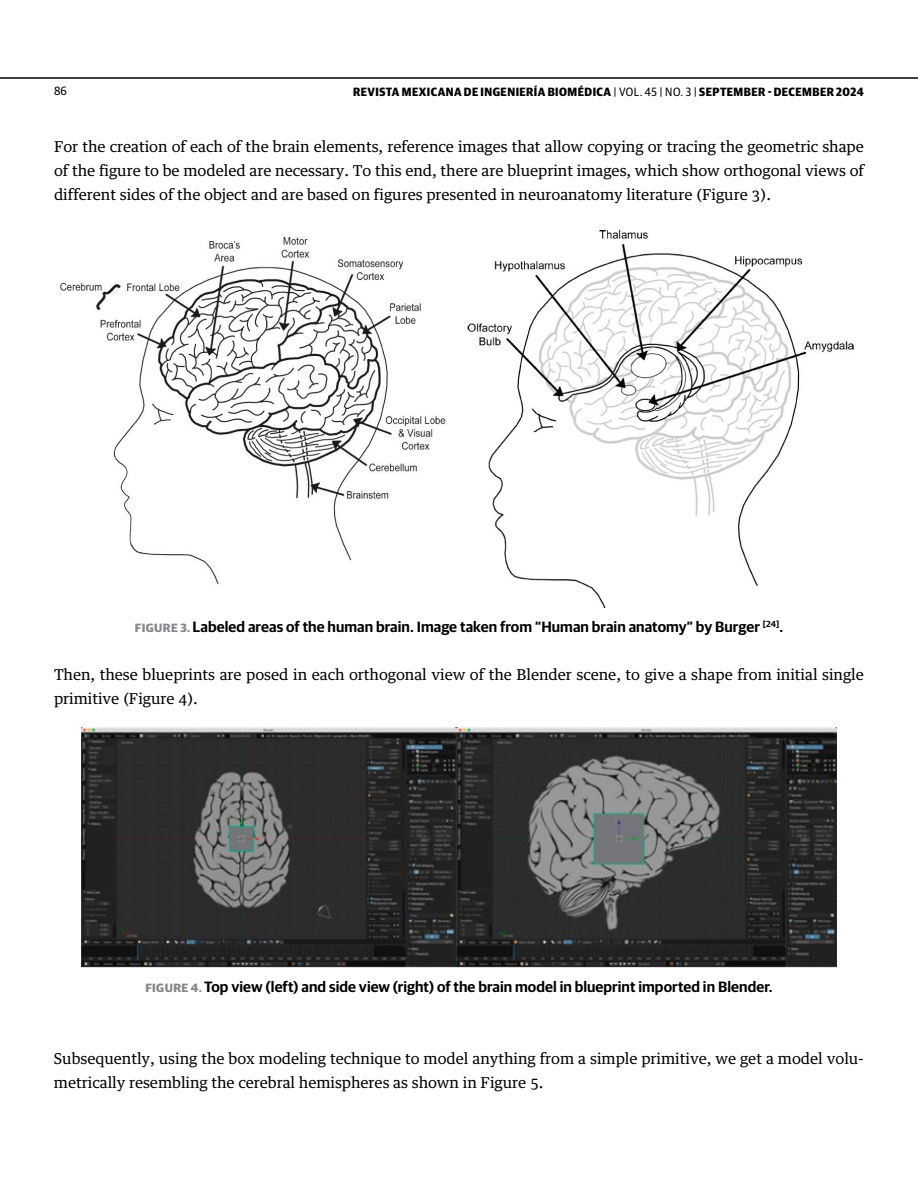
<style>
.page{position:relative;width:918px;height:1188px;background:#fff}
.page>*{position:absolute;margin:0;border:0;box-sizing:border-box;transform-origin:0 0}
.t1{font:15px/24px "Guardian Egyptian Text";letter-spacing:-.005em;color:#000}
.t2{font:600 15px "Guardian Sans";letter-spacing:.005em;color:#000}
.t3{font:700 12px "Guardian Sans Narrow";letter-spacing:.04em;color:#000}
.t4{font:12px "Guardian Sans Narrow";color:#000}
.s1{font-weight:400}
.s2{font-weight:700;font-size:12px;color:#89878c}
</style>
<div class="page">
<hr style="left:0;top:77px;width:918px;height:2px;background:#000">
<img style="left:60px;top:230px;width:794px;height:378px">
<img style="left:81px;top:728px;width:756px;height:240px">
<p class="t4" style="left:54px;top:82px;width:14px">86</p>
<p class="t3" style="left:353px;top:83px;width:512px">REVISTA MEXICANA DE INGENIERÍA BIOMÉDICA <span class="s1">| VOL. 45 | NO. 3 |</span> SEPTEMBER - DECEMBER 2024</p>
<p class="t1" style="left:54px;top:133px;width:812px;text-align:justify">For the creation of each of the brain elements, reference images that allow copying or tracing the geometric shape of the figure to be modeled are necessary. To this end, there are blueprint images, which show orthogonal views of different sides of the object and are based on figures presented in neuroanatomy literature (Figure 3).</p>
<p class="t2" style="left:135px;top:615px;width:650px"><span class="s2">FIGURE 3.</span> Labeled areas of the human brain. Image taken from “Human brain anatomy” by Burger <sup>[24]</sup>.</p>
<p class="t1" style="left:54px;top:661px;width:811px">Then, these blueprints are posed in each orthogonal view of the Blender scene, to give a shape from initial single primitive (Figure 4).</p>
<p class="t2" style="left:145px;top:975px;width:629px"><span class="s2">FIGURE 4.</span> Top view (left) and side view (right) of the brain model in blueprint imported in Blender.</p>
<p class="t1" style="left:54px;top:1045px;width:812px">Subsequently, using the box modeling technique to model anything from a simple primitive, we get a model volu&shy;metrically resembling the cerebral hemispheres as shown in Figure 5.</p>
</div>
